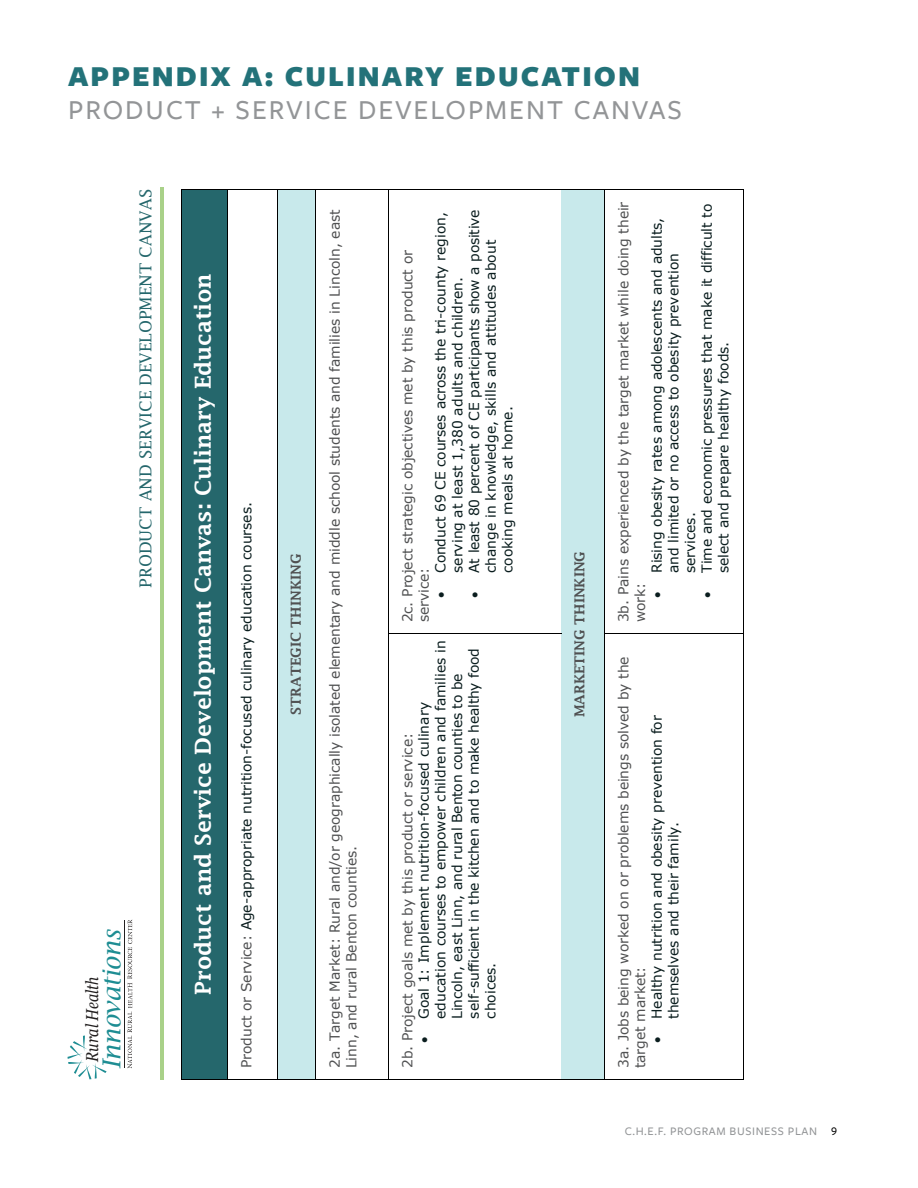
<style>
.page{position:relative;width:918px;height:1188px;background:#fff}
.page>*{position:absolute;margin:0;border:0;box-sizing:border-box;transform-origin:0 0}
.t1{font:900 30px "Freight Sans Pro";letter-spacing:.07em;color:#237279}
.t2{font:500 28.5px "Freight Sans Pro";letter-spacing:.07em;color:#939597}
.t3{font:italic 24.9px "Lucida Bright";color:#1e8d93}
.t4{font:600 22.05px "Lucida Fax";letter-spacing:-.005em;color:#fff}
.t5{font:italic 17.25px "Georgia";color:#221f1f;scale:.84 1}
.t6{font:16.5px "Lucida Fax";color:#25676c}
.t7{font:13.8px/16.8px "Verdana";letter-spacing:-.005em;color:#0a1d1e}
.t8{font:13.8px/16.5px "Verdana";letter-spacing:-.005em;color:#505152}
.t9{font:600 13.8px "Lucida Fax";letter-spacing:-.005em;color:#505152}
.t10{font:500 12px "Freight Sans Pro";letter-spacing:.05em;color:#939597}
.s1{color:#505152}
.s2{color:#000}
</style>
<div class="page">
<hr style="left:160px;top:187px;width:4px;height:893px;background:#a9d189">
<svg style="left:68px;top:1036px;width:39px;height:43px"></svg>
<svg style="left:128px;top:920px;width:4px;height:148px"></svg>
<hr style="left:124px;top:921px;width:1px;height:147px;background:#221f1f">
<div style="left:183px;top:200px;width:32px;height:868px;background:#25676c"></div>
<hr style="left:181px;top:190px;width:1px;height:889px;background:#000">
<hr style="left:182px;top:190px;width:1px;height:889px;background:#25676c">
<div style="left:215px;top:189px;width:12px;height:890px;background:#25676c"></div>
<hr style="left:183px;top:1079px;width:44px;height:1px;background:#000">
<hr style="left:183px;top:189px;width:44px;height:1px;background:#000">
<hr style="left:227px;top:190px;width:1px;height:889px;background:#000">
<hr style="left:238px;top:1079px;width:39px;height:1px;background:#000">
<hr style="left:238px;top:189px;width:39px;height:1px;background:#000">
<div style="left:288px;top:200px;width:16px;height:868px;background:#c8e9eb"></div>
<hr style="left:277px;top:190px;width:1px;height:889px;background:#000">
<div style="left:278px;top:190px;width:10px;height:889px;background:#c8e9eb"></div>
<div style="left:304px;top:189px;width:12px;height:890px;background:#c8e9eb"></div>
<svg style="left:277px;top:1079px;width:49px;height:1px"></svg>
<hr style="left:316px;top:190px;width:1px;height:889px;background:#000">
<svg style="left:277px;top:189px;width:49px;height:1px"></svg>
<hr style="left:326px;top:1079px;width:62px;height:1px;background:#000">
<hr style="left:326px;top:189px;width:62px;height:1px;background:#000">
<hr style="left:388px;top:634px;width:1px;height:445px;background:#000">
<hr style="left:388px;top:190px;width:1px;height:443px;background:#000">
<hr style="left:399px;top:1079px;width:162px;height:1px;background:#000">
<hr style="left:399px;top:633px;width:162px;height:1px;background:#000">
<hr style="left:399px;top:189px;width:162px;height:1px;background:#000">
<div style="left:561px;top:190px;width:43px;height:889px;background:#c8e9eb"></div>
<hr style="left:571px;top:1079px;width:33px;height:1px;background:#000">
<hr style="left:571px;top:189px;width:33px;height:1px;background:#000">
<hr style="left:604px;top:634px;width:1px;height:445px;background:#000">
<hr style="left:604px;top:190px;width:1px;height:443px;background:#000">
<hr style="left:615px;top:1079px;width:128px;height:1px;background:#000">
<hr style="left:743px;top:634px;width:1px;height:445px;background:#000">
<hr style="left:615px;top:633px;width:128px;height:1px;background:#000">
<hr style="left:743px;top:190px;width:1px;height:443px;background:#000">
<hr style="left:615px;top:189px;width:128px;height:1px;background:#000">
<h1 class="t1" style="left:68px;top:56px;width:574px">APPENDIX A: CULINARY EDUCATION</h1>
<h2 class="t2" style="left:68px;top:91px;width:616px">PRODUCT + SERVICE DEVELOPMENT CANVAS</h2>
<p class="t6" style="left:136px;top:588px;width:400px;rotate:-90deg">PRODUCT AND SERVICE DEVELOPMENT CANVAS</p>
<h3 class="t3" style="left:97px;top:1069px;width:141px;rotate:-90deg">Innovations</h3>
<p class="t5" style="left:80px;top:1062px;width:103px;rotate:-90deg">Rural Health</p>
<h3 class="t4" style="left:190px;top:995px;width:723px;rotate:-90deg">Product and Service Development Canvas: Culinary Education</h3>
<p class="t7" style="left:238px;top:1068px;width:567px;rotate:-90deg"><span class="s1">Product or Service:</span> Age-appropriate nutrition-focused culinary education courses.</p>
<p class="t9" style="left:288px;top:715px;width:162px;rotate:-90deg">STRATEGIC THINKING</p>
<p class="t8" style="left:327px;top:1068px;width:860px;rotate:-90deg">2a. Target Market: Rural and/or geographically isolated elementary and middle school students and families in Lincoln, east<br>Linn, and rural Benton counties.</p>
<p class="t7" style="left:432px;top:573px;width:363px;text-indent:-25px;rotate:-90deg">• Conduct 69 CE courses across the tri-county region, serving at least 1,380 adults and children.</p>
<p class="t7" style="left:466px;top:573px;width:365px;text-indent:-25px;rotate:-90deg">• At least 80 percent of CE participants show a positive change in knowledge, skills and attitudes about cooking meals at home.</p>
<p class="t8" style="left:399px;top:622px;width:374px;rotate:-90deg">2c. Project strategic objectives met by this product or service:</p>
<p class="t7" style="left:415px;top:1019px;width:380px;text-indent:-25px;rotate:-90deg">• Goal 1: Implement nutrition-focused culinary education courses to empower children and families in Lincoln, east Linn, and rural Benton counties to be self-sufficient in the kitchen and to make healthy food choices.</p>
<p class="t8" style="left:399px;top:1068px;width:337px;rotate:-90deg">2b. Project goals met by this product or service:</p>
<p class="t9" style="left:572px;top:717px;width:168px;rotate:-90deg">MARKETING THINKING</p>
<p class="t8" style="left:615px;top:622px;width:422px;rotate:-90deg">3b. Pains experienced by the target market while doing their work:</p>
<p class="t7" style="left:698px;top:573px;width:371px;text-indent:-25px;rotate:-90deg">• Time and economic pressures that make it difficult to select and prepare healthy foods.</p>
<p class="t7" style="left:648px;top:573px;width:357px;text-indent:-25px;rotate:-90deg">• Rising obesity rates among adolescents and adults, and limited or no access to obesity prevention services.</p>
<p class="t8" style="left:615px;top:1068px;width:413px;rotate:-90deg">3a. Jobs being worked on or problems beings solved by the target market:</p>
<p class="t7" style="left:648px;top:1019px;width:305px;text-indent:-25px;rotate:-90deg">• Healthy nutrition and obesity prevention for themselves and their family.</p>
<p class="t10" style="left:625px;top:1123px;width:214px">C.H.E.F. PROGRAM BUSINESS PLAN <span class="s2">9</span></p>
</div>
